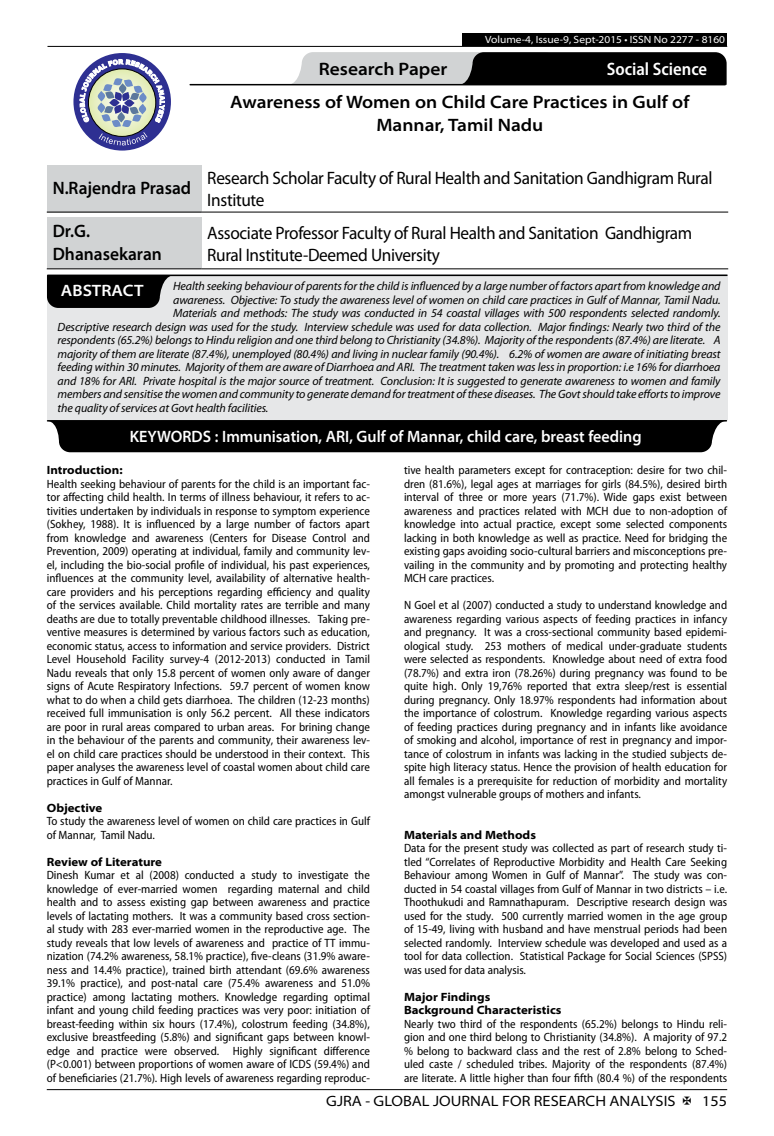
<style>
.page{position:relative;width:774px;height:1136px;background:#fff}
.page>*{position:absolute;margin:0;border:0;box-sizing:border-box;transform-origin:0 0}
.t1{font:18px/21.6px "Myriad Pro";letter-spacing:-.02em;color:#000;scale:.96 1}
.t2{font:600 semi-expanded 18px/23.4px "Myriad Pro";color:#000;text-align:center}
.t3{font:600 semi-expanded 18px/23.4px "Myriad Pro";color:#000;scale:.9 1}
.t4{font:600 semi-condensed 18px "Myriad Pro";color:#fff}
.t5{font:600 semi-expanded 16.5px "Myriad Pro";color:#fff;scale:.9 1}
.t6{font:600 semi-expanded 16.5px "Myriad Pro";color:#fff}
.t7{font:semi-expanded 15px "Myriad Pro";color:#000}
.t8{font:semi-condensed 12px/13.5px "Myriad Pro";color:#000;text-align:justify}
.t9{font:italic 12px "Myriad Pro";letter-spacing:-.01em;color:#000}
.t10{font:700 semi-expanded 12px/13.5px "Myriad Pro";color:#000}
.t11{font:semi-expanded 10.5px "Myriad Pro";color:#fff}
</style>
<div class="page">
<hr style="left:47px;top:1089px;width:680px;height:1px;background:#000">
<div style="left:462px;top:33px;width:265px;height:13px;background:#000"></div>
<hr style="left:47px;top:46px;width:680px;height:1px;background:#000">
<svg style="left:288px;top:52px;width:439px;height:33px;background:#5a5a5b"></svg>
<hr style="left:190px;top:84px;width:535px;height:1px;background:#000">
<div style="left:73px;top:53px;width:98px;height:97px;background:#2e3092;border-radius:50%"></div>
<svg style="left:80px;top:59px;width:85px;height:86px"></svg>
<div style="left:47px;top:165px;width:154px;height:47px;background:#d1d3d4"></div>
<hr style="left:47px;top:212px;width:154px;height:1px;background:#000">
<hr style="left:201px;top:212px;width:527px;height:1px;background:#000">
<div style="left:47px;top:217px;width:154px;height:52px;background:#d1d3d4"></div>
<hr style="left:47px;top:268px;width:154px;height:1px;background:#000">
<hr style="left:201px;top:268px;width:527px;height:1px;background:#000">
<div style="left:47px;top:274px;width:680px;height:146px;background:#e6e7e8"></div>
<hr style="left:48px;top:274px;width:679px;height:2px;background:#000">
<svg style="left:47px;top:275px;width:126px;height:33px;background:#161717"></svg>
<svg style="left:47px;top:420px;width:679px;height:32px;background:#0c0c0c"></svg>
<div style="left:114px;top:430px;width:544px;height:12px;background:#000"></div>
<p class="t11" style="left:485px;top:34px;width:241px">Volume-4, Issue-9, Sept-2015 • ISSN No 2277 - 8160</p>
<h1 class="t2" style="left:319px;top:58px;width:130px">Research Paper</h1>
<h1 class="t4" style="left:607px;top:59px;width:102px">Social Science</h1>
<h1 class="t2" style="left:230px;top:91px;width:461px">Awareness of Women on Child Care Practices in Gulf of<br>Mannar, Tamil Nadu</h1>
<h1 class="t3" style="left:53px;top:176px;width:155px">N.Rajendra Prasad</h1>
<h1 class="t1" style="left:207px;top:168px;width:528px">Research Scholar Faculty of Rural Health and Sanitation Gandhigram Rural<br>Institute</h1>
<h1 class="t3" style="left:53px;top:219px;width:123px">Dr.G.<br>Dhanasekaran</h1>
<h1 class="t1" style="left:207px;top:222px;width:507px">Associate Professor Faculty of Rural Health and Sanitation Gandhigram<br>Rural Institute-Deemed University</h1>
<p class="t9" style="left:173px;top:279px;width:549px">Health seeking behaviour of parents for the child is influenced by a large number of factors apart from knowledge and</p>
<p class="t9" style="left:173px;top:293px;width:549px">awareness. Objective: To study the awareness level of women on child care practices in Gulf of Mannar, Tamil Nadu.</p>
<p class="t9" style="left:173px;top:306px;width:549px">Materials and methods: The study was conducted in 54 coastal villages with 500 respondents selected randomly.</p>
<p class="t9" style="left:58px;top:320px;width:664px">Descriptive research design was used for the study. Interview schedule was used for data collection. Major findings: Nearly two third of the</p>
<p class="t9" style="left:58px;top:333px;width:664px">respondents (65.2%) belongs to Hindu religion and one third belong to Christianity (34.8%). Majority of the respondents (87.4%) are literate. A</p>
<p class="t9" style="left:58px;top:347px;width:664px">majority of them are literate (87.4%), unemployed (80.4%) and living in nuclear family (90.4%). 6.2% of women are aware of initiating breast</p>
<p class="t9" style="left:58px;top:360px;width:664px">feeding within 30 minutes. Majority of them are aware of Diarrhoea and ARI. The treatment taken was less in proportion: i.e 16% for diarrhoea</p>
<p class="t9" style="left:58px;top:374px;width:664px">and 18% for ARI. Private hospital is the major source of treatment. Conclusion: It is suggested to generate awareness to women and family</p>
<p class="t9" style="left:58px;top:387px;width:664px">members and sensitise the women and community to generate demand for treatment of these diseases. The Govt should take efforts to improve</p>
<p class="t9" style="left:58px;top:401px;width:212px">the quality of services at Govt health facilities.</p>
<h2 class="t6" style="left:61px;top:281px;width:84px">ABSTRACT</h2>
<h2 class="t5" style="left:130px;top:427px;width:570px">KEYWORDS : Immunisation, ARI, Gulf of Mannar, child care, breast feeding</h2>
<p class="t10" style="left:47px;top:463px;width:77px">Introduction:</p>
<p class="t8" style="left:47px;top:477px;width:325px">Health seeking behaviour of parents for the child is an important fac&shy;tor affecting child health. In terms of illness behaviour, it refers to ac&shy;tivities undertaken by individuals in response to symptom experience (Sokhey, 1988). It is influenced by a large number of factors apart from knowledge and awareness (Centers for Disease Control and Prevention, 2009) operating at individual, family and community lev&shy;el, including the bio-social profile of individual, his past experiences, influences at the community level, availability of alternative health&shy;care providers and his perceptions regarding efficiency and quality of the services available. Child mortality rates are terrible and many deaths are due to totally preventable childhood illnesses. Taking pre&shy;ventive measures is determined by various factors such as education, economic status, access to information and service providers. District Level Household Facility survey-4 (2012-2013) conducted in Tamil Nadu reveals that only 15.8 percent of women only aware of danger signs of Acute Respiratory Infections. 59.7 percent of women know what to do when a child gets diarrhoea. The children (12-23 months) received full immunisation is only 56.2 percent. All these indicators are poor in rural areas compared to urban areas. For brining change in the behaviour of the parents and community, their awareness lev&shy;el on child care practices should be understood in their context. This paper analyses the awareness level of coastal women about child care practices in Gulf of Mannar.</p>
<p class="t10" style="left:47px;top:801px;width:57px">Objective</p>
<p class="t8" style="left:47px;top:814px;width:325px">To study the awareness level of women on child care practices in Gulf of Mannar, Tamil Nadu.</p>
<p class="t10" style="left:47px;top:855px;width:117px">Review of Literature</p>
<p class="t8" style="left:47px;top:868px;width:325px">Dinesh Kumar et al (2008) conducted a study to investigate the knowledge of ever-married women regarding maternal and child health and to assess existing gap between awareness and practice levels of lactating mothers. It was a community based cross section&shy;al study with 283 ever-married women in the reproductive age. The study reveals that low levels of awareness and practice of TT immu&shy;nization (74.2% awareness, 58.1% practice), five-cleans (31.9% aware&shy;ness and 14.4% practice), trained birth attendant (69.6% awareness 39.1% practice), and post-natal care (75.4% awareness and 51.0% practice) among lactating mothers. Knowledge regarding optimal infant and young child feeding practices was very poor: initiation of breast-feeding within six hours (17.4%), colostrum feeding (34.8%), exclusive breastfeeding (5.8%) and significant gaps between knowl&shy;edge and practice were observed. Highly significant difference (P&lt;0.001) between proportions of women aware of ICDS (59.4%) and of beneficiaries (21.7%). High levels of awareness regarding reproduc-</p>
<p class="t8" style="left:404px;top:463px;width:325px">tive health parameters except for contraception: desire for two chil&shy;dren (81.6%), legal ages at marriages for girls (84.5%), desired birth interval of three or more years (71.7%). Wide gaps exist between awareness and practices related with MCH due to non-adoption of knowledge into actual practice, except some selected components lacking in both knowledge as well as practice. Need for bridging the existing gaps avoiding socio-cultural barriers and misconceptions pre&shy;vailing in the community and by promoting and protecting healthy MCH care practices.</p>
<p class="t8" style="left:404px;top:598px;width:325px">N Goel et al (2007) conducted a study to understand knowledge and awareness regarding various aspects of feeding practices in infancy and pregnancy. It was a cross-sectional community based epidemi&shy;ological study. 253 mothers of medical under-graduate students were selected as respondents. Knowledge about need of extra food (78.7%) and extra iron (78.26%) during pregnancy was found to be quite high. Only 19,76% reported that extra sleep/rest is essential during pregnancy. Only 18.97% respondents had information about the importance of colostrum. Knowledge regarding various aspects of feeding practices during pregnancy and in infants like avoidance of smoking and alcohol, importance of rest in pregnancy and impor&shy;tance of colostrum in infants was lacking in the studied subjects de&shy;spite high literacy status. Hence the provision of health education for all females is a prerequisite for reduction of morbidity and mortality amongst vulnerable groups of mothers and infants.</p>
<p class="t10" style="left:404px;top:828px;width:133px">Materials and Methods</p>
<p class="t8" style="left:404px;top:841px;width:325px">Data for the present study was collected as part of research study ti&shy;tled “Correlates of Reproductive Morbidity and Health Care Seeking Behaviour among Women in Gulf of Mannar”. The study was con&shy;ducted in 54 coastal villages from Gulf of Mannar in two districts – i.e.<br>Thoothukudi and Ramnathapuram. Descriptive research design was used for the study. 500 currently married women in the age group of 15-49, living with husband and have menstrual periods had been selected randomly. Interview schedule was developed and used as a tool for data collection. Statistical Package for Social Sciences (SPSS) was used for data analysis.</p>
<p class="t10" style="left:404px;top:990px;width:159px">Major Findings<br>Background Characteristics</p>
<p class="t8" style="left:404px;top:1017px;width:325px">Nearly two third of the respondents (65.2%) belongs to Hindu reli&shy;gion and one third belong to Christianity (34.8%). A majority of 97.2 % belong to backward class and the rest of 2.8% belong to Sched&shy;uled caste / scheduled tribes. Majority of the respondents (87.4%) are literate. A little higher than four fifth (80.4 %) of the respondents</p>
<p class="t7" style="left:326px;top:1092px;width:351px">GJRA - GLOBAL JOURNAL FOR RESEARCH ANALYSIS</p>
<p class="t7" style="left:702px;top:1092px;width:27px">155</p>
</div>
